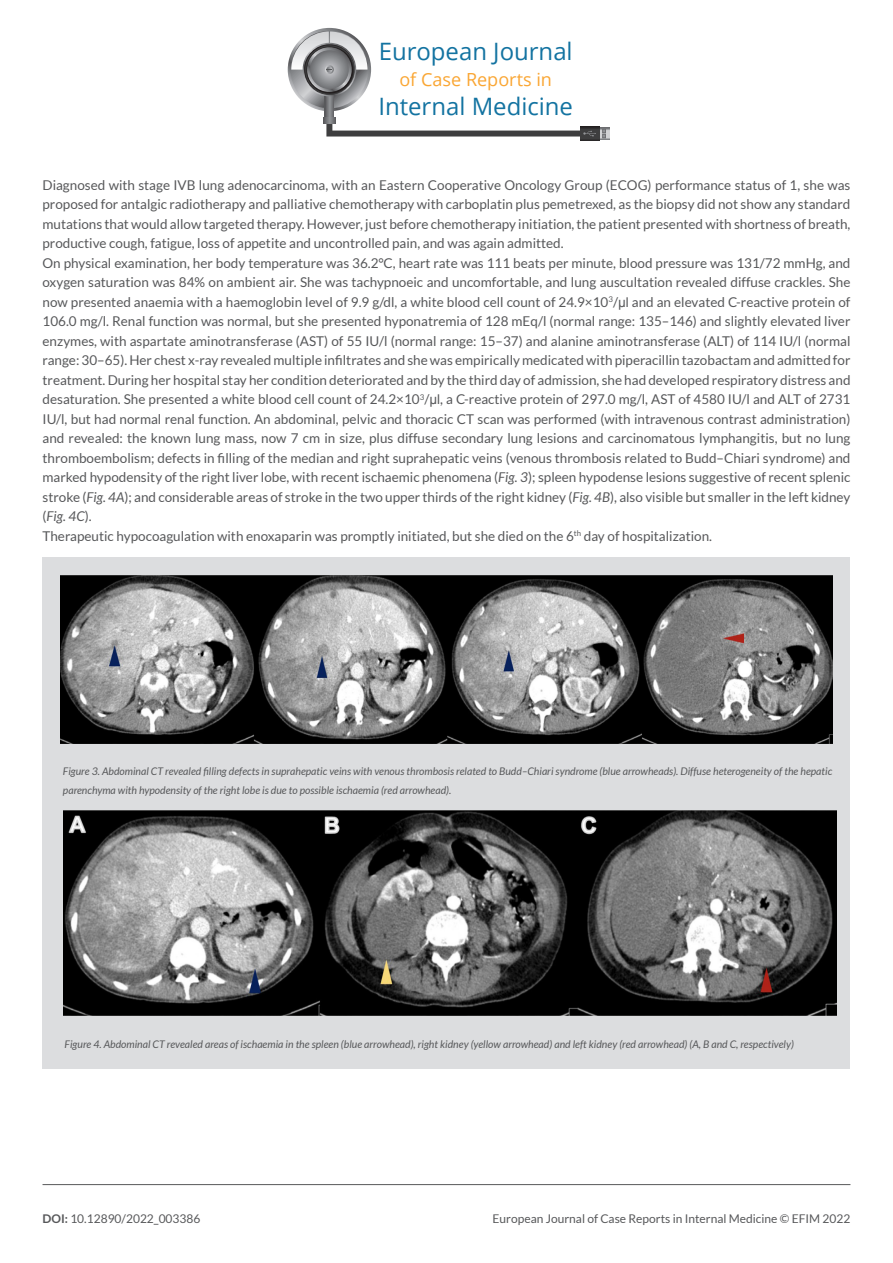
<style>
.page{position:relative;width:893px;height:1263px;background:#fff}
.page>*{position:absolute;margin:0;border:0;box-sizing:border-box;transform-origin:0 0}
.t1{font:24px "Open Sans";color:#1373a1}
.t2{font:18px "Open Sans";color:#faa633}
.TESTO_ARTICOLO{font:13.5px/19.5px "Lato";color:#57585a;text-align:justify}
.t3{font:12px "Lato";color:#57585a}
.DIDASCALIA{font:italic 10.5px/19.5px "Lato";color:#57585a}
.s1{font-family:"Arial"}
.s2{font-style:italic}
.s3{font-weight:700}
</style>
<div class="page">
<svg style="left:288px;top:28px;width:83px;height:83px"></svg>
<svg style="left:291px;top:31px;width:77px;height:77px"></svg>
<svg style="left:325px;top:96px;width:9px;height:21px"></svg>
<svg style="left:303px;top:43px;width:53px;height:53px"></svg>
<svg style="left:304px;top:44px;width:51px;height:51px"></svg>
<svg style="left:307px;top:47px;width:45px;height:45px"></svg>
<svg style="left:310px;top:50px;width:39px;height:39px"></svg>
<svg style="left:291px;top:31px;width:76px;height:43px"></svg>
<svg style="left:600px;top:128px;width:10px;height:11px"></svg>
<svg style="left:603px;top:129px;width:2px;height:9px"></svg>
<svg style="left:580px;top:126px;width:20px;height:15px"></svg>
<svg style="left:323px;top:117px;width:273px;height:20px"></svg>
<hr style="left:43px;top:1184px;width:807px;height:1px;background:#57585a">
<div style="left:43px;top:557px;width:807px;height:511px;background:#dcdddf"></div>
<img style="left:60px;top:575px;width:773px;height:168px">
<img style="left:64px;top:810px;width:772px;height:205px">
<h1 class="t1" style="left:379px;top:35px;width:196px">European Journal</h1>
<h2 class="t2" style="left:399px;top:67px;width:154px">of Case Reports in</h2>
<h1 class="t1" style="left:378px;top:89px;width:196px">Internal Medicine</h1>
<p class="TESTO_ARTICOLO" style="left:43px;top:175px;width:809px">Diagnosed with stage IVB lung adenocarcinoma, with an Eastern Cooperative Oncology Group (ECOG) performance status of 1, she was proposed for antalgic radiotherapy and palliative chemotherapy with carboplatin plus pemetrexed, as the biopsy did not show any standard mutations that would allow targeted therapy. However, just before chemotherapy initiation, the patient presented with shortness of breath, productive cough, fatigue, loss of appetite and uncontrolled pain, and was again admitted.</p>
<p class="TESTO_ARTICOLO" style="left:43px;top:253px;width:809px">On physical examination, her body temperature was 36.2°C, heart rate was 111 beats per minute, blood pressure was 131/72 mmHg, and oxygen saturation was 84% on ambient air. She was tachypnoeic and uncomfortable, and lung auscultation revealed diffuse crackles. She now presented anaemia with a haemoglobin level of 9.9 g/dl, a white blood cell count of 24.9×10<sup>3</sup>/<span class="s1">μl</span> and an elevated C-reactive protein of 106.0 mg/l. Renal function was normal, but she presented hyponatremia of 128 mEq/l (normal range: 135–146) and slightly elevated liver enzymes, with aspartate aminotransferase (AST) of 55 IU/l (normal range: 15–37) and alanine aminotransferase (ALT) of 114 IU/l (normal range: 30–65). Her chest x-ray revealed multiple infiltrates and she was empirically medicated with piperacillin tazobactam and admitted for treatment. During her hospital stay her condition deteriorated and by the third day of admission, she had developed respiratory distress and desaturation. She presented a white blood cell count of 24.2×10<sup>3</sup>/<span class="s1">μl</span>, a C-reactive protein of 297.0 mg/l, AST of 4580 IU/l and ALT of 2731<br>IU/l, but had normal renal function. An abdominal, pelvic and thoracic CT scan was performed (with intravenous contrast administration) and revealed: the known lung mass, now 7 cm in size, plus diffuse secondary lung lesions and carcinomatous lymphangitis, but no lung thromboembolism; defects in filling of the median and right suprahepatic veins (venous thrombosis related to Budd–Chiari syndrome) and marked hypodensity of the right liver lobe, with recent ischaemic phenomena (<span class="s2">Fig. 3</span>); spleen hypodense lesions suggestive of recent splenic stroke (<span class="s2">Fig. 4A</span>); and considerable areas of stroke in the two upper thirds of the right kidney (<span class="s2">Fig. 4B</span>), also visible but smaller in the left kidney (<span class="s2">Fig. 4C</span>).</p>
<p class="TESTO_ARTICOLO" style="left:43px;top:526px;width:671px">Therapeutic hypocoagulation with enoxaparin was promptly initiated, but she died on the 6<sup>th</sup> day of hospitalization.</p>
<p class="DIDASCALIA" style="left:63px;top:761px;width:771px">Figure 3. Abdominal CT revealed filling defects in suprahepatic veins with venous thrombosis related to Budd–Chiari syndrome (blue arrowheads). Diffuse heterogeneity of the hepatic parenchyma with hypodensity of the right lobe is due to possible ischaemia (red arrowhead).</p>
<p class="DIDASCALIA" style="left:65px;top:1034px;width:731px">Figure 4. Abdominal CT revealed areas of ischaemia in the spleen (blue arrowhead), right kidney (yellow arrowhead) and left kidney (red arrowhead) (A, B and C, respectively)</p>
<p class="t3" style="left:43px;top:1212px;width:159px"><span class="s3">DOI:</span> 10.12890/2022_003386</p>
<p class="t3" style="left:493px;top:1212px;width:359px">European Journal of Case Reports in Internal Medicine © EFIM 2022</p>
</div>
